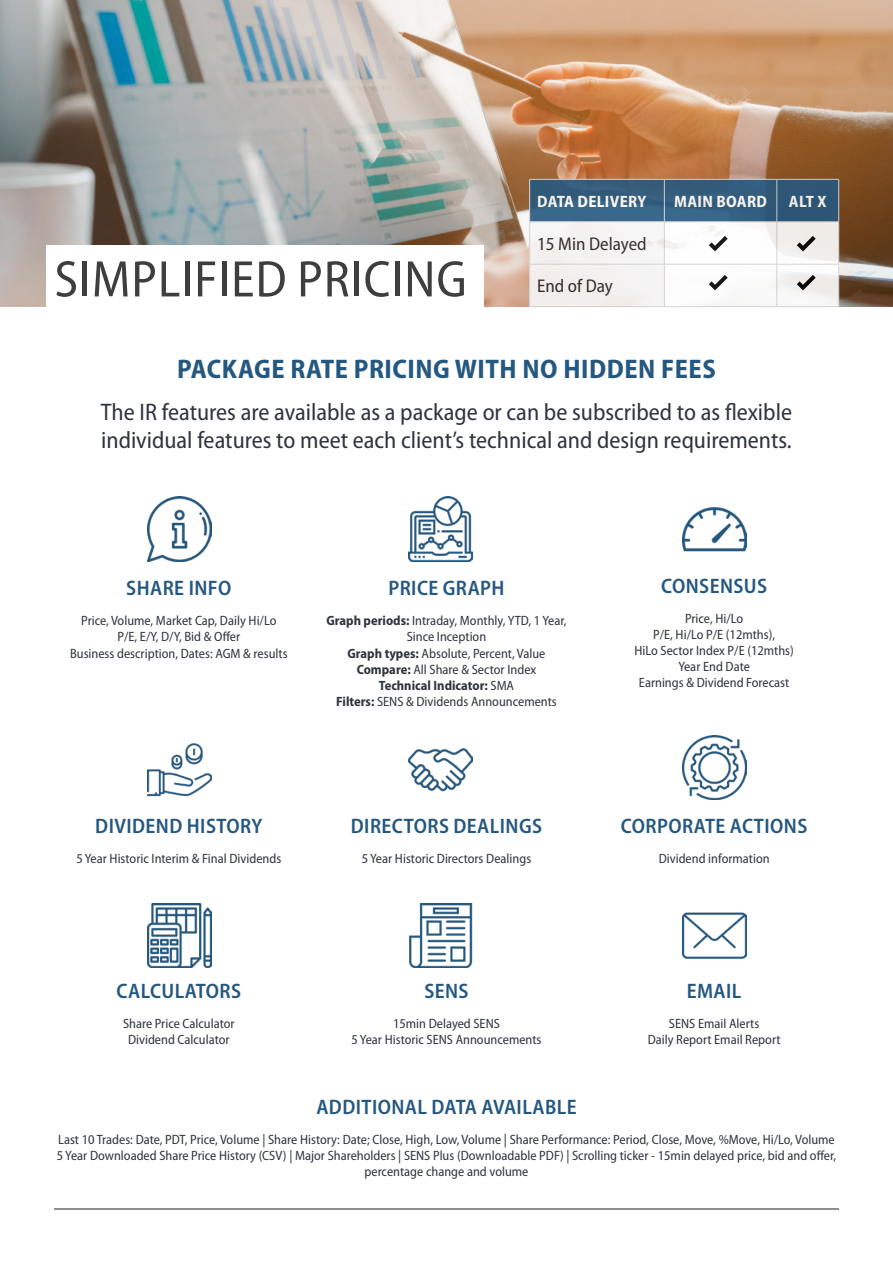
<style>
.page{position:relative;width:893px;height:1263px;background:#fff}
.page>*{position:absolute;margin:0;border:0;box-sizing:border-box;transform-origin:0 0}
.t1{font:semi-condensed 51.9px "Myriad Pro";letter-spacing:.02em;color:#3e3e3f}
.t2{font:700 semi-condensed 27px "Myriad Pro";letter-spacing:.02em;color:#255880}
.t3{font:semi-condensed 24px/28.8px "Myriad Pro";color:#30343e}
.t4{font:600 semi-condensed 21px "Myriad Pro";letter-spacing:.02em;color:#255880}
.t5{font:semi-condensed 18.45px "Myriad Pro";color:#231f20}
.t6{font:700 semi-condensed 16.5px "Myriad Pro";letter-spacing:.02em;color:#fff}
.t7{font:semi-condensed 13.5px/16.2px "Myriad Pro";color:#30343e;text-align:center}
.t8{font:700 semi-condensed 13.5px "Myriad Pro";color:#30343e}
.s1{font-weight:700}
.s2{font-weight:400}
</style>
<div class="page">
<img style="left:0;top:0;width:893px;height:307px">
<div style="left:46px;top:246px;width:438px;height:64px;background:#fff"></div>
<svg style="left:530px;top:180px;width:308px;height:126px"></svg>
<hr style="left:529px;top:179px;width:135px;height:1px;background:#d1d2d4">
<hr style="left:529px;top:180px;width:1px;height:42px;background:#d1d2d4">
<hr style="left:664px;top:179px;width:113px;height:1px;background:#d1d2d4">
<hr style="left:777px;top:179px;width:62px;height:1px;background:#d1d2d4">
<hr style="left:838px;top:180px;width:1px;height:42px;background:#d1d2d4">
<hr style="left:529px;top:222px;width:1px;height:42px;background:#d1d2d4">
<hr style="left:838px;top:222px;width:1px;height:42px;background:#d1d2d4">
<hr style="left:529px;top:264px;width:1px;height:42px;background:#d1d2d4">
<hr style="left:838px;top:264px;width:1px;height:42px;background:#d1d2d4">
<hr style="left:529px;top:306px;width:135px;height:1px;background:#d1d2d4">
<hr style="left:664px;top:306px;width:113px;height:1px;background:#d1d2d4">
<hr style="left:777px;top:306px;width:62px;height:1px;background:#d1d2d4">
<hr style="left:664px;top:180px;width:1px;height:42px;background:#d1d2d4">
<hr style="left:777px;top:180px;width:1px;height:42px;background:#d1d2d4">
<hr style="left:529px;top:221px;width:135px;height:1px;background:#d1d2d4">
<hr style="left:664px;top:221px;width:113px;height:1px;background:#d1d2d4">
<hr style="left:664px;top:222px;width:1px;height:42px;background:#d1d2d4">
<hr style="left:777px;top:221px;width:62px;height:1px;background:#d1d2d4">
<hr style="left:777px;top:222px;width:1px;height:42px;background:#d1d2d4">
<hr style="left:529px;top:264px;width:135px;height:1px;background:#d1d2d4">
<hr style="left:664px;top:264px;width:113px;height:1px;background:#d1d2d4">
<hr style="left:664px;top:264px;width:1px;height:42px;background:#d1d2d4">
<hr style="left:777px;top:264px;width:62px;height:1px;background:#d1d2d4">
<hr style="left:777px;top:264px;width:1px;height:42px;background:#d1d2d4">
<img style="left:707px;top:231px;width:23px;height:24px">
<img style="left:707px;top:271px;width:23px;height:23px">
<img style="left:794px;top:231px;width:24px;height:24px">
<img style="left:794px;top:271px;width:24px;height:23px">
<img style="left:147px;top:497px;width:64px;height:64px">
<img style="left:147px;top:743px;width:64px;height:54px">
<img style="left:147px;top:903px;width:64px;height:65px">
<img style="left:409px;top:497px;width:64px;height:64px">
<img style="left:409px;top:748px;width:64px;height:44px">
<img style="left:409px;top:903px;width:64px;height:65px">
<img style="left:682px;top:735px;width:64px;height:64px">
<img style="left:682px;top:507px;width:64px;height:45px">
<img style="left:682px;top:912px;width:64px;height:47px">
<hr style="left:54px;top:1209px;width:785px;height:1px;background:#231f20">
<p class="t1" style="left:55px;top:247px;width:414px">SIMPLIFIED PRICING</p>
<p class="t6" style="left:537px;top:191px;width:111px">DATA DELIVERY</p>
<p class="t6" style="left:674px;top:191px;width:94px">MAIN BOARD</p>
<p class="t6" style="left:789px;top:191px;width:39px">ALT X</p>
<h3 class="t5" style="left:537px;top:232px;width:111px">15 Min Delayed</h3>
<h3 class="t5" style="left:537px;top:275px;width:77px">End of Day</h3>
<p class="t2" style="left:177px;top:351px;width:540px">PACKAGE RATE PRICING WITH NO HIDDEN FEES</p>
<p class="t3" style="left:101px;top:397px;width:693px">The IR features are available as a package or can be subscribed to as flexible individual features to meet each client’s technical and design requirements.</p>
<p class="t4" style="left:126px;top:575px;width:107px">SHARE INFO</p>
<p class="t7" style="left:81px;top:612px;width:197px">Price, Volume, Market Cap, Daily Hi/Lo</p>
<p class="t7" style="left:117px;top:628px;width:124px">P/E, E/Y, D/Y, Bid &amp; Offer</p>
<p class="t7" style="left:70px;top:645px;width:219px">Business description, Dates: AGM &amp; results</p>
<p class="t4" style="left:388px;top:575px;width:118px">PRICE GRAPH</p>
<p class="t7" style="left:326px;top:612px;width:242px"><span class="s1">Graph periods:</span> Intraday, Monthly, YTD, 1 Year,<br>Since Inception</p>
<p class="t7" style="left:347px;top:645px;width:199px"><span class="s1">Graph types:</span> Absolute, Percent, Value</p>
<p class="t7" style="left:357px;top:661px;width:181px"><span class="s1">Compare:</span> All Share &amp; Sector Index</p>
<p class="t8" style="left:379px;top:677px;width:137px">Technical Indicator: <span class="s2">SMA</span></p>
<p class="t7" style="left:336px;top:693px;width:222px"><span class="s1">Filters:</span> SENS &amp; Dividends Announcements</p>
<p class="t4" style="left:95px;top:813px;width:169px">DIVIDEND HISTORY</p>
<p class="t7" style="left:76px;top:850px;width:206px">5 Year Historic Interim &amp; Final Dividends</p>
<p class="t4" style="left:351px;top:813px;width:193px">DIRECTORS DEALINGS</p>
<p class="t7" style="left:362px;top:850px;width:171px">5 Year Historic Directors Dealings</p>
<p class="t4" style="left:117px;top:978px;width:126px">CALCULATORS</p>
<p class="t7" style="left:123px;top:1015px;width:113px">Share Price Calculator</p>
<p class="t7" style="left:128px;top:1031px;width:103px">Dividend Calculator</p>
<p class="t4" style="left:424px;top:978px;width:46px">SENS</p>
<p class="t7" style="left:393px;top:1015px;width:108px">15min Delayed SENS</p>
<p class="t7" style="left:351px;top:1031px;width:192px">5 Year Historic SENS Announcements</p>
<p class="t4" style="left:661px;top:572px;width:108px">CONSENSUS</p>
<p class="t7" style="left:685px;top:610px;width:60px">Price, Hi/Lo</p>
<p class="t7" style="left:653px;top:626px;width:124px">P/E, Hi/Lo P/E (12mths),</p>
<p class="t7" style="left:634px;top:642px;width:161px">HiLo Sector Index P/E (12mths)</p>
<p class="t7" style="left:678px;top:658px;width:73px">Year End Date</p>
<p class="t7" style="left:639px;top:674px;width:152px">Earnings &amp; Dividend Forecast</p>
<p class="t4" style="left:621px;top:813px;width:188px">CORPORATE ACTIONS</p>
<p class="t7" style="left:659px;top:850px;width:112px">Dividend information</p>
<p class="t4" style="left:687px;top:978px;width:56px">EMAIL</p>
<p class="t7" style="left:669px;top:1015px;width:92px">SENS Email Alerts</p>
<p class="t7" style="left:648px;top:1031px;width:134px">Daily Report Email Report</p>
<p class="t4" style="left:316px;top:1093px;width:262px">ADDITIONAL DATA AVAILABLE</p>
<p class="t7" style="left:57px;top:1131px;width:781px">Last 10 Trades: Date, PDT, Price, Volume | Share History: Date; Close, High, Low, Volume | Share Performance: Period, Close, Move, %Move, Hi/Lo, Volume<br>5 Year Downloaded Share Price History (CSV) | Major Shareholders | SENS Plus (Downloadable PDF) | Scrolling ticker - 15min delayed price, bid and offer, percentage change and volume</p>
</div>
